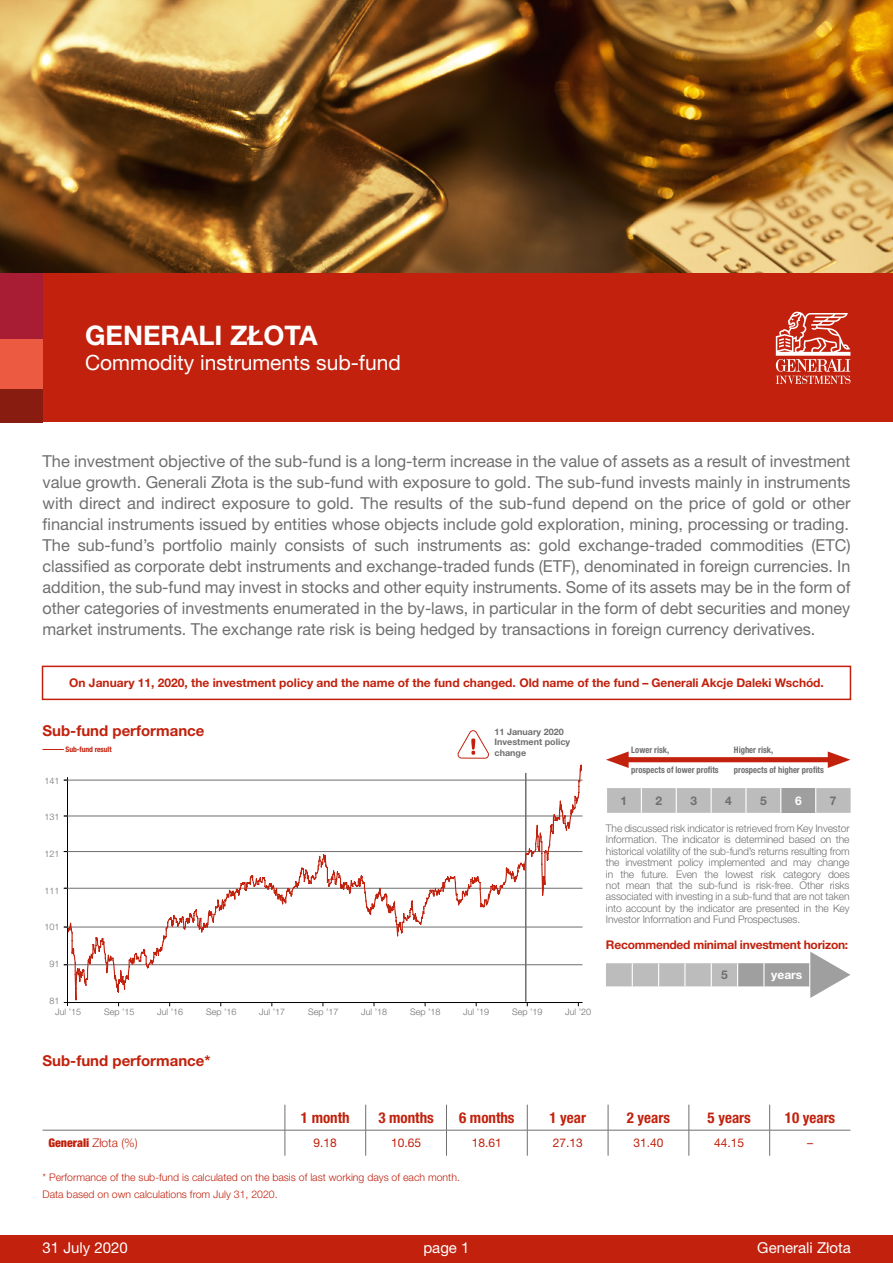
<style>
.page{position:relative;width:893px;height:1263px;background:#fff}
.page>*{position:absolute;margin:0;border:0;box-sizing:border-box;transform-origin:0 0}
.t1{font:700 27px "Helvetica Neue LT Pro";color:#fff}
.t2{font:21px "Helvetica Neue LT Pro";color:#fff}
.t3{font:16.5px/21px "Helvetica Neue LT Pro";color:#706f6f;text-align:justify}
.t4{font:700 condensed 15px "Helvetica Neue LT Pro";color:#c1210d}
.t5{font:700 15px "Helvetica Neue LT Pro";color:#c1210d}
.t6{font:15px "Helvetica Neue LT Pro";color:#fff}
.t7{font:700 12px "Helvetica Neue LT Pro";color:#c1210d}
.t8{font:700 12px "Helvetica Neue LT Pro";letter-spacing:-.02em;color:#c1210d}
.t9{font:12px "Helvetica Neue LT Pro";color:#c1210d}
.t10{font:900 condensed 12px "Helvetica Neue LT Pro";color:#c1210d}
.t11{font:700 12px "Helvetica Neue LT Pro";color:#706f6f}
.t12{font:700 12px "Helvetica Neue LT Pro";color:#fff}
.t13{font:300 10.5px/11.4px "Helvetica Neue LT Pro";letter-spacing:-.01em;color:#706f6f;text-align:justify}
.t14{font:300 10.5px/16.5px "Helvetica Neue LT Pro";color:#c1210d}
.t15{font:300 9px "Helvetica Neue LT Pro";color:#706f6f}
.t16{font:700 condensed 9px "Helvetica Neue LT Pro";color:#706f6f;scale:.95 1}
.t17{font:700 9px/10.8px "Helvetica Neue LT Pro";color:#706f6f}
.t18{font:700 condensed 7.65px "Helvetica Neue LT Pro";letter-spacing:-.01em;color:#c1210d}
.s1{font-weight:300;font-stretch:normal}
</style>
<div class="page">
<svg style="left:43px;top:1105px;width:807px;height:51px"></svg>
<svg style="left:457px;top:730px;width:32px;height:29px"></svg>
<svg style="left:43px;top:749px;width:21px;height:1px"></svg>
<div style="left:42px;top:666px;width:809px;height:34px;border:2px solid #c1210d"></div>
<svg style="left:606px;top:952px;width:244px;height:46px"></svg>
<div style="left:619px;top:757px;width:218px;height:5px;background:#c1210d"></div>
<svg style="left:606px;top:751px;width:23px;height:17px"></svg>
<svg style="left:828px;top:751px;width:22px;height:17px"></svg>
<svg style="left:607px;top:788px;width:244px;height:25px;background:#bababa"></svg>
<hr style="left:525px;top:773px;width:1px;height:229px;background:#706f6f">
<hr style="left:67px;top:777px;width:1px;height:229px;background:#000">
<hr style="left:64px;top:1002px;width:519px;height:1px;background:#000">
<hr style="left:64px;top:816px;width:519px;height:1px;background:#706f6f">
<hr style="left:64px;top:780px;width:519px;height:1px;background:#706f6f">
<hr style="left:64px;top:851px;width:519px;height:1px;background:#706f6f">
<hr style="left:64px;top:888px;width:519px;height:1px;background:#706f6f">
<hr style="left:64px;top:927px;width:519px;height:1px;background:#706f6f">
<hr style="left:64px;top:964px;width:519px;height:1px;background:#706f6f">
<svg style="left:67px;top:764px;width:515px;height:237px"></svg>
<div style="left:0;top:1235px;width:893px;height:28px;background:#c1210d"></div>
<img style="left:0;top:0;width:893px;height:274px">
<div style="left:42px;top:274px;width:851px;height:148px;background:#c1210d"></div>
<svg style="left:776px;top:311px;width:74px;height:73px"></svg>
<div style="left:0;top:274px;width:43px;height:66px;background:#a81d34"></div>
<div style="left:0;top:340px;width:43px;height:49px;background:#eb5a41"></div>
<div style="left:0;top:389px;width:43px;height:33px;background:#881c11"></div>
<h1 class="t1" style="left:85px;top:318px;width:234px">GENERALI ZŁOTA</h1>
<p class="t2" style="left:85px;top:350px;width:317px">Commodity instruments sub-fund</p>
<p class="t3" style="left:43px;top:450px;width:809px">The investment objective of the sub-fund is a long-term increase in the value of assets as a result of investment value growth. Generali Złota is the sub-fund with exposure to gold. The sub-fund invests mainly in instruments with direct and indirect exposure to gold. The results of the sub-fund depend on the price of gold or other financial instruments issued by entities whose objects include gold exploration, mining, processing or trading.<br>The sub-fund’s portfolio mainly consists of such instruments as: gold exchange-traded commodities (ETC) classified as corporate debt instruments and exchange-traded funds (ETF), denominated in foreign currencies. In addition, the sub-fund may invest in stocks and other equity instruments. Some of its assets may be in the form of other categories of investments enumerated in the by-laws, in particular in the form of debt securities and money market instruments. The exchange rate risk is being hedged by transactions in foreign currency derivatives.</p>
<p class="t7" style="left:69px;top:675px;width:756px">On January 11, 2020, the investment policy and the name of the fund changed. Old name of the fund – Generali Akcje Daleki Wschód.</p>
<p class="t17" style="left:495px;top:726px;width:77px">11 January 2020<br>Investment policy change</p>
<p class="t5" style="left:43px;top:721px;width:163px">Sub-fund performance</p>
<p class="t18" style="left:65px;top:745px;width:48px">Sub-fund result</p>
<p class="t16" style="left:631px;top:744px;width:41px">Lower risk,</p>
<p class="t16" style="left:631px;top:765px;width:94px">prospects of lower profits</p>
<p class="t16" style="left:734px;top:765px;width:96px">prospects of higher profits</p>
<p class="t16" style="left:734px;top:744px;width:43px">Higher risk,</p>
<p class="t15" style="left:45px;top:775px;width:17px">141</p>
<p class="t15" style="left:45px;top:812px;width:17px">131</p>
<p class="t15" style="left:45px;top:848px;width:17px">121</p>
<p class="t15" style="left:45px;top:885px;width:17px">111</p>
<p class="t15" style="left:45px;top:922px;width:17px">101</p>
<p class="t15" style="left:50px;top:958px;width:12px">91</p>
<p class="t15" style="left:50px;top:995px;width:12px">81</p>
<p class="t15" style="left:55px;top:1006px;width:28px">Jul ’15</p>
<p class="t15" style="left:104px;top:1006px;width:32px">Sep ’15</p>
<p class="t15" style="left:157px;top:1006px;width:28px">Jul ’16</p>
<p class="t15" style="left:206px;top:1006px;width:32px">Sep ’16</p>
<p class="t15" style="left:259px;top:1006px;width:28px">Jul ’17</p>
<p class="t15" style="left:308px;top:1006px;width:32px">Sep ’17</p>
<p class="t15" style="left:361px;top:1006px;width:28px">Jul ’18</p>
<p class="t15" style="left:410px;top:1006px;width:32px">Sep ’18</p>
<p class="t15" style="left:463px;top:1006px;width:28px">Jul ’19</p>
<p class="t15" style="left:512px;top:1006px;width:32px">Sep ’19</p>
<p class="t15" style="left:565px;top:1006px;width:28px">Jul ’20</p>
<p class="t11" style="left:621px;top:793px;width:8px">1</p>
<p class="t11" style="left:655px;top:793px;width:8px">2</p>
<p class="t11" style="left:690px;top:793px;width:8px">3</p>
<p class="t11" style="left:725px;top:793px;width:8px">4</p>
<p class="t11" style="left:760px;top:793px;width:8px">5</p>
<p class="t12" style="left:795px;top:793px;width:8px">6</p>
<p class="t11" style="left:830px;top:793px;width:8px">7</p>
<p class="t13" style="left:606px;top:822px;width:245px">The discussed risk indicator is retrieved from Key Investor Information. The indicator is determined based on the historical volatility of the sub-fund’s returns resulting from the investment policy implemented and may change in the future. Even the lowest risk category does not mean that the sub-fund is risk-free. Other risks associated with investing in a sub-fund that are not taken into account by the indicator are presented in the Key Investor Information and Fund Prospectuses.</p>
<p class="t8" style="left:606px;top:937px;width:244px">Recommended minimal investment horizon:</p>
<p class="t11" style="left:721px;top:967px;width:8px">5</p>
<p class="t12" style="left:771px;top:967px;width:33px">years</p>
<p class="t5" style="left:43px;top:1051px;width:170px">Sub-fund performance*</p>
<p class="t4" style="left:301px;top:1108px;width:50px">1 month</p>
<p class="t4" style="left:378px;top:1108px;width:57px">3 months</p>
<p class="t4" style="left:459px;top:1108px;width:57px">6 months</p>
<p class="t4" style="left:549px;top:1108px;width:38px">1 year</p>
<p class="t4" style="left:627px;top:1108px;width:45px">2 years</p>
<p class="t4" style="left:708px;top:1108px;width:45px">5 years</p>
<p class="t4" style="left:785px;top:1108px;width:52px">10 years</p>
<p class="t10" style="left:49px;top:1136px;width:91px">Generali <span class="s1">Złota (%)</span></p>
<p class="t9" style="left:314px;top:1135px;width:25px">9.18</p>
<p class="t9" style="left:391px;top:1135px;width:32px">10.65</p>
<p class="t9" style="left:472px;top:1135px;width:32px">18.61</p>
<p class="t9" style="left:553px;top:1135px;width:32px">27.13</p>
<p class="t9" style="left:633px;top:1135px;width:32px">31.40</p>
<p class="t9" style="left:714px;top:1135px;width:32px">44.15</p>
<p class="t9" style="left:807px;top:1135px;width:7px">–</p>
<p class="t14" style="left:43px;top:1169px;width:419px">* Performance of the sub-fund is calculated on the basis of last working days of each month.<br>Data based on own calculations from July 31, 2020.</p>
<p class="t6" style="left:43px;top:1238px;width:87px">31 July 2020</p>
<p class="t6" style="left:423px;top:1238px;width:48px">page 1</p>
<p class="t6" style="left:757px;top:1238px;width:95px">Generali Złota</p>
</div>
